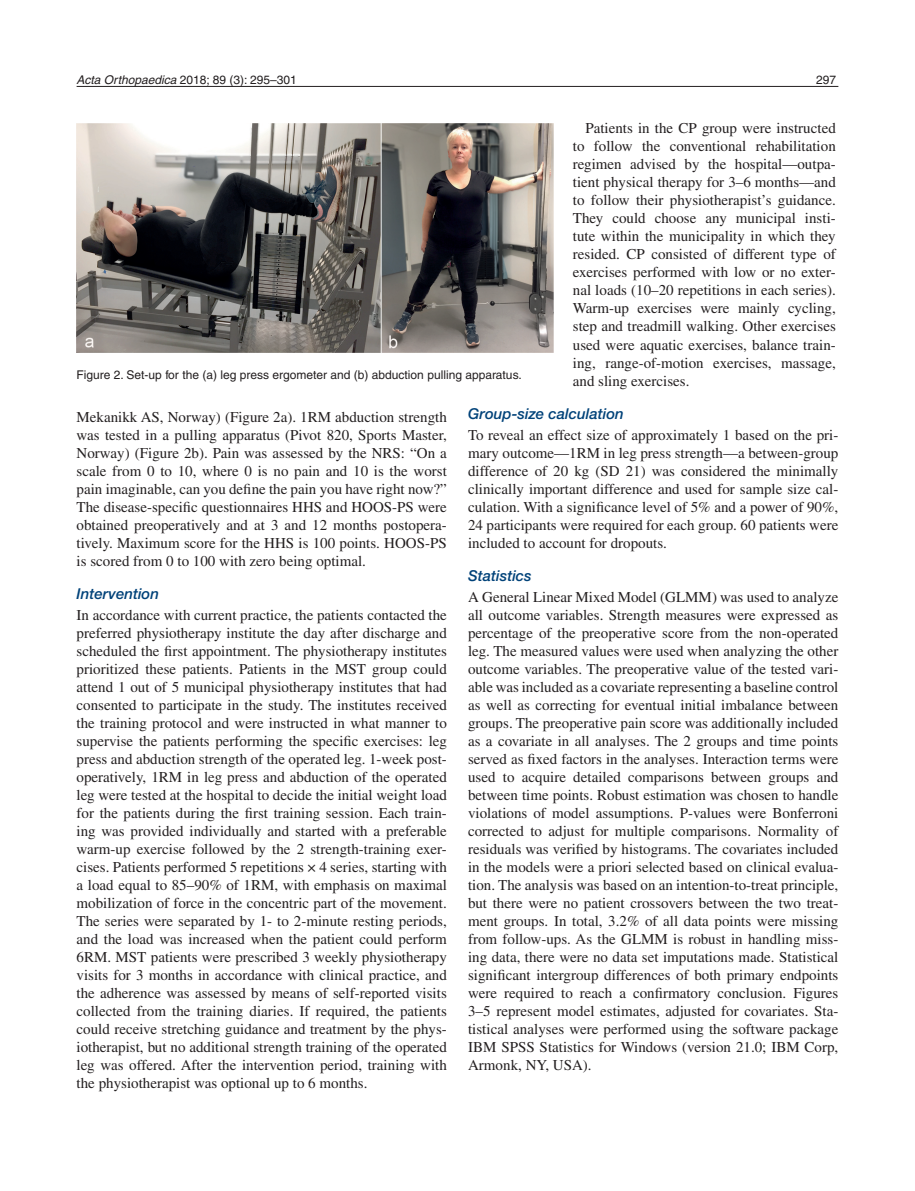
<style>
.page{position:relative;width:915px;height:1191px;background:#fff}
.page>*{position:absolute;margin:0;border:0;box-sizing:border-box;transform-origin:0 0}
.t1{font:15px/18px "Times";color:#231f20;text-align:justify}
.t2{font:italic 500 15px "Helvetica Neue";color:#004279}
.t3{font:12px "Helvetica";color:#231f20}
.s1{font-style:italic}
</style>
<div class="page">
<hr style="left:77px;top:86px;width:761px;height:1px;background:#231f20">
<img style="left:77px;top:123px;width:476px;height:230px">
<p class="t3" style="left:77px;top:75px;width:222px"><span class="s1">Acta Orthopaedica</span> 2018; 89 (3): 295–301</p>
<p class="t3" style="left:816px;top:75px;width:22px">297</p>
<p class="t3" style="left:77px;top:370px;width:446px">Figure 2. Set-up for the (a) leg press ergometer and (b) abduction pulling apparatus.</p>
<p class="t1" style="left:572px;top:121px;width:264px;text-indent:13px">Patients in the CP group were instructed to follow the conventional rehabilitation regimen advised by the hospital—outpa&shy;tient physical therapy for 3–6 months—and to follow their physiotherapist’s guidance.<br>They could choose any municipal insti&shy;tute within the municipality in which they resided. CP consisted of different type of exercises performed with low or no exter&shy;nal loads (10–20 repetitions in each series).<br>Warm-up exercises were mainly cycling, step and treadmill walking. Other exercises used were aquatic exercises, balance train&shy;ing, range-of-motion exercises, massage, and sling exercises.</p>
<p class="t1" style="left:77px;top:409px;width:371px">Mekanikk AS, Norway) (Figure 2a). 1RM abduction strength was tested in a pulling apparatus (Pivot 820, Sports Master, Norway) (Figure 2b). Pain was assessed by the NRS: “On a scale from 0 to 10, where 0 is no pain and 10 is the worst pain imaginable, can you define the pain you have right now?” The disease-specific questionnaires HHS and HOOS-PS were obtained preoperatively and at 3 and 12 months postopera&shy;tively. Maximum score for the HHS is 100 points. HOOS-PS is scored from 0 to 100 with zero being optimal.</p>
<p class="t2" style="left:77px;top:588px;width:84px">Intervention</p>
<p class="t1" style="left:77px;top:607px;width:371px">In accordance with current practice, the patients contacted the preferred physiotherapy institute the day after discharge and scheduled the first appointment. The physiotherapy institutes prioritized these patients. Patients in the MST group could attend 1 out of 5 municipal physiotherapy institutes that had consented to participate in the study. The institutes received the training protocol and were instructed in what manner to supervise the patients performing the specific exercises: leg press and abduction strength of the operated leg. 1-week post&shy;operatively, 1RM in leg press and abduction of the operated leg were tested at the hospital to decide the initial weight load for the patients during the first training session. Each train&shy;ing was provided individually and started with a preferable warm-up exercise followed by the 2 strength-training exer&shy;cises. Patients performed 5 repetitions × 4 series, starting with a load equal to 85–90% of 1RM, with emphasis on maximal mobilization of force in the concentric part of the movement.<br>The series were separated by 1- to 2-minute resting periods, and the load was increased when the patient could perform 6RM. MST patients were prescribed 3 weekly physiotherapy visits for 3 months in accordance with clinical practice, and the adherence was assessed by means of self-reported visits collected from the training diaries. If required, the patients could receive stretching guidance and treatment by the phys&shy;iotherapist, but no additional strength training of the operated leg was offered. After the intervention period, training with the physiotherapist was optional up to 6 months.</p>
<p class="t2" style="left:468px;top:408px;width:157px">Group-size calculation</p>
<p class="t1" style="left:468px;top:427px;width:371px">To reveal an effect size of approximately 1 based on the pri&shy;mary outcome—1RM in leg press strength—a between-group difference of 20 kg (SD 21) was considered the minimally clinically important difference and used for sample size cal&shy;culation. With a significance level of 5% and a power of 90%, 24 participants were required for each group. 60 patients were included to account for dropouts.</p>
<p class="t2" style="left:468px;top:570px;width:65px">Statistics</p>
<p class="t1" style="left:468px;top:589px;width:371px">A General Linear Mixed Model (GLMM) was used to analyze all outcome variables. Strength measures were expressed as percentage of the preoperative score from the non-operated leg. The measured values were used when analyzing the other outcome variables. The preoperative value of the tested vari&shy;able was included as a covariate representing a baseline control as well as correcting for eventual initial imbalance between groups. The preoperative pain score was additionally included as a covariate in all analyses. The 2 groups and time points served as fixed factors in the analyses. Interaction terms were used to acquire detailed comparisons between groups and between time points. Robust estimation was chosen to handle violations of model assumptions. P-values were Bonferroni corrected to adjust for multiple comparisons. Normality of residuals was verified by histograms. The covariates included in the models were a priori selected based on clinical evalua&shy;tion. The analysis was based on an intention-to-treat principle, but there were no patient crossovers between the two treat&shy;ment groups. In total, 3.2% of all data points were missing from follow-ups. As the GLMM is robust in handling miss&shy;ing data, there were no data set imputations made. Statistical significant intergroup differences of both primary endpoints were required to reach a confirmatory conclusion. Figures 3–5 represent model estimates, adjusted for covariates. Sta&shy;tistical analyses were performed using the software package IBM SPSS Statistics for Windows (version 21.0; IBM Corp, Armonk, NY, USA).</p>
</div>
